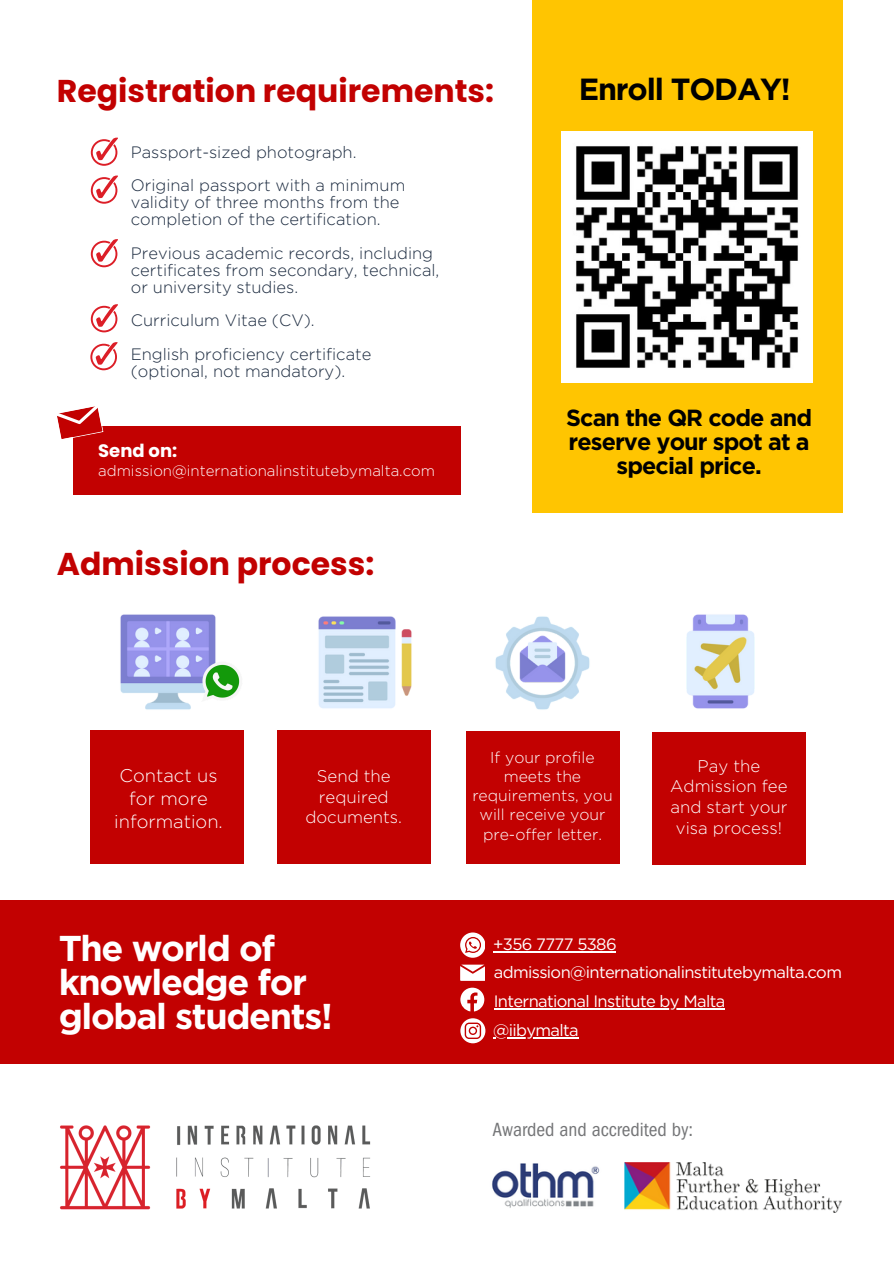
<style>
.page{position:relative;width:894px;height:1264px;background:#fff}
.page>*{position:absolute;margin:0;border:0;box-sizing:border-box;transform-origin:0 0}
.t1{font:700 35.85px/33.8px "Gotham";letter-spacing:-.04em;color:#fff}
.t2{font:700 31.5px "Poppins";color:#c20101}
.t3{font:700 30.6px "Gotham";letter-spacing:-.04em;color:#000}
.t4{font:700 23.25px/23.7px "Gotham";letter-spacing:-.04em;color:#000;text-align:center}
.t5{font:condensed 19.65px "Franklin Gothic LT Pro";color:#747577}
.t6{font:300 18.3px/23px "Gotham";color:#fff;text-align:center}
.t7{font:700 18px "Poppins";color:#fff}
.t8{font:300 16.8px/20.7px "Gotham";color:#fff;text-align:center}
.t9{font:300 16.5px/16.8px "Gotham";color:#1b2a3f}
.t10{font:16.5px "Gotham";letter-spacing:-.04em;color:#fff}
.t11{font:300 15.75px/19.2px "Gotham";color:#fff;text-align:center}
.t12{font:300 15px "Gotham";color:#fff}
</style>
<div class="page">
<img style="left:686px;top:614px;width:69px;height:95px">
<div style="left:652px;top:732px;width:153px;height:133px;background:#c20101"></div>
<svg style="left:108px;top:863px;width:37px;height:1px"></svg>
<img style="left:318px;top:616px;width:94px;height:93px">
<img style="left:495px;top:616px;width:95px;height:94px">
<img style="left:120px;top:614px;width:96px;height:96px">
<div style="left:91px;top:730px;width:153px;height:133px;background:#c20101"></div>
<img style="left:200px;top:660px;width:40px;height:44px">
<div style="left:278px;top:730px;width:153px;height:133px;background:#c20101"></div>
<div style="left:466px;top:731px;width:153px;height:132px;background:#c20101"></div>
<div style="left:531px;top:0;width:311px;height:513px;background:#ffc501"></div>
<img style="left:561px;top:131px;width:251px;height:251px">
<svg style="left:91px;top:138px;width:27px;height:28px"></svg>
<svg style="left:91px;top:175px;width:27px;height:29px"></svg>
<svg style="left:91px;top:239px;width:27px;height:28px"></svg>
<svg style="left:91px;top:304px;width:27px;height:28px"></svg>
<svg style="left:90px;top:342px;width:27px;height:28px"></svg>
<div style="left:0;top:900px;width:893px;height:163px;background:#c20101"></div>
<svg style="left:460px;top:964px;width:25px;height:16px"></svg>
<svg style="left:460px;top:932px;width:25px;height:25px"></svg>
<svg style="left:460px;top:1018px;width:25px;height:25px"></svg>
<svg style="left:460px;top:987px;width:24px;height:24px"></svg>
<hr style="left:493px;top:951px;width:123px;height:1px;background:#fff">
<hr style="left:493px;top:1036px;width:85px;height:2px;background:#fff">
<hr style="left:493px;top:1007px;width:231px;height:2px;background:#fff">
<img style="left:60px;top:1125px;width:311px;height:85px">
<img style="left:624px;top:1162px;width:217px;height:50px">
<img style="left:492px;top:1163px;width:108px;height:45px">
<div style="left:73px;top:427px;width:387px;height:68px;background:#c20101"></div>
<svg style="left:57px;top:406px;width:46px;height:33px"></svg>
<h3 class="t2" style="left:57px;top:69px;width:438px">Registration requirements:</h3>
<p class="t9" style="left:131px;top:143px;width:227px">Passport-sized photograph.</p>
<p class="t9" style="left:131px;top:177px;width:276px">Original passport with a minimum validity of three months from the completion of the certification.</p>
<p class="t9" style="left:131px;top:244px;width:310px">Previous academic records, including certificates from secondary, technical, or university studies.</p>
<p class="t9" style="left:131px;top:312px;width:185px">Curriculum Vitae (CV).</p>
<h5 class="t9" style="left:131px;top:346px;width:242px">English proficiency certificate (optional, not mandatory).</h5>
<p class="t7" style="left:98px;top:438px;width:81px">Send on:</p>
<h1 class="t12" style="left:98px;top:461px;width:338px">admission@internationalinstitutebymalta.com</h1>
<h4 class="t2" style="left:57px;top:542px;width:319px">Admission process:</h4>
<p class="t3" style="left:578px;top:71px;width:213px">Enroll TODAY!</p>
<h2 class="t4" style="left:566px;top:406px;width:247px">Scan the QR code and reserve your spot at a special price.</h2>
<p class="t6" style="left:114px;top:763px;width:110px">Contact us for more information.</p>
<h2 class="t8" style="left:305px;top:765px;width:98px">Send the required documents.</h2>
<h6 class="t1" style="left:59px;top:931px;width:275px">The world of knowledge for global students!</h6>
<p class="t11" style="left:472px;top:747px;width:142px">If your profile meets the requirements, you will receive your pre-offer letter.</p>
<p class="t8" style="left:670px;top:755px;width:119px">Pay the<br>Admission fee and start your visa process!</p>
<h6 class="t10" style="left:493px;top:934px;width:125px">+356 7777 5386</h6>
<h6 class="t10" style="left:493px;top:962px;width:349px">admission@internationalinstitutebymalta.com</h6>
<h6 class="t10" style="left:493px;top:991px;width:233px">International Institute by Malta</h6>
<h6 class="t10" style="left:493px;top:1020px;width:87px">@iibymalta</h6>
<h6 class="t5" style="left:492px;top:1122px;width:202px">Awarded and accredited by:</h6>
</div>
